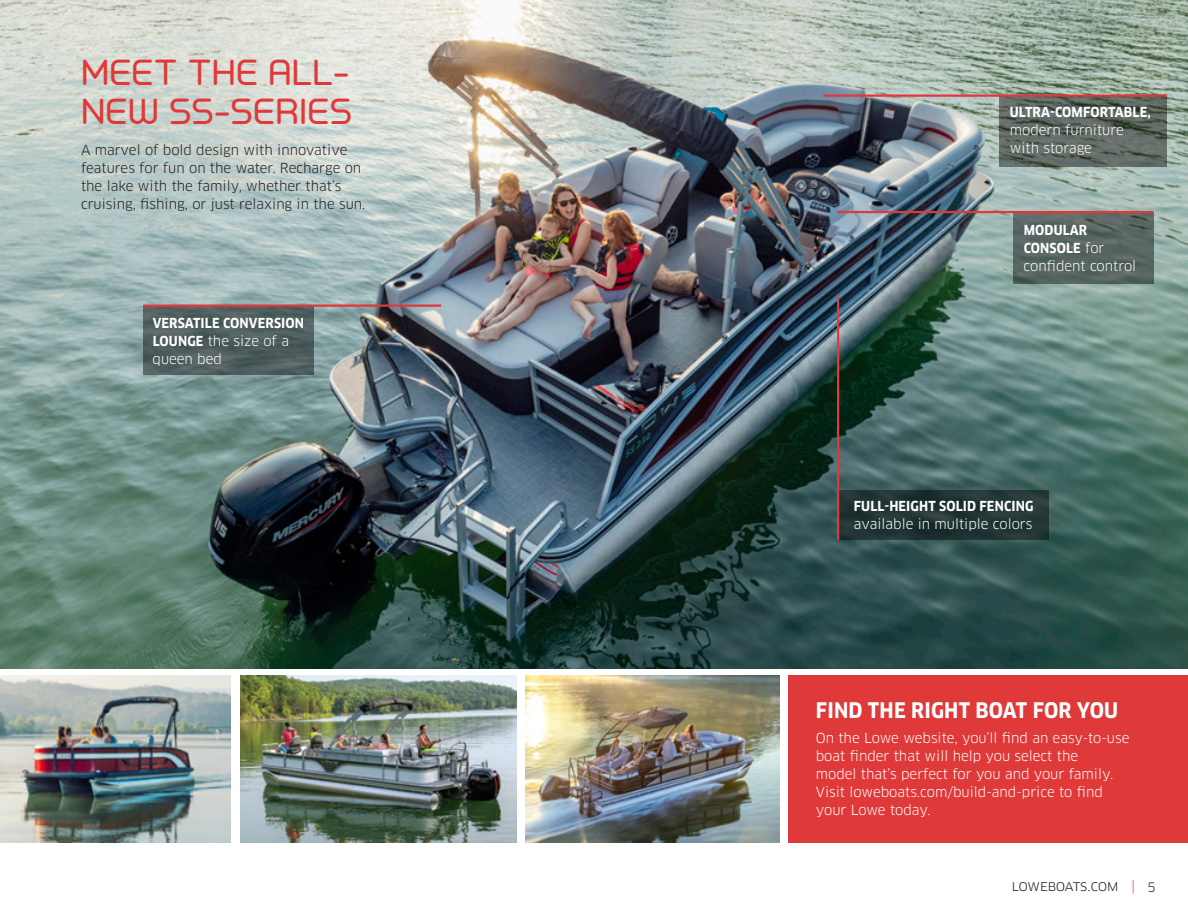
<style>
.page{position:relative;width:1188px;height:918px;background:#fff}
.page>*{position:absolute;margin:0;border:0;box-sizing:border-box;transform-origin:0 0}
.Headline{font:600 33px/39px "Primus";color:#df393a}
.Headline-2{font:700 condensed 21px "Clan OT";letter-spacing:.01em;color:#fff}
.Headline-3{font:13.5px/18px "Clan OT";color:#fff}
.Headline-4{font:13.5px/18px "Clan OT";color:#231f20}
.body_copy{font:13.5px/18px "Clan OT";color:#fff}
.body_copy-2{font:700 condensed 13.5px/18px "Clan OT";letter-spacing:.01em;color:#fff}
.body_copy-3{font:13.5px "Clan OT";color:#231f20}
.body_copy-4{font:12.75px "Clan OT";color:#231f20}
.s1{font-weight:400;font-stretch:normal}
.s2{font-weight:700;font-stretch:condensed}
.s3{color:#df393a}
</style>
<div class="page">
<img style="left:0;top:0;width:1188px;height:669px">
<svg style="left:143px;top:307px;width:170px;height:67px;background:#4f5e5e"></svg>
<div style="left:837px;top:490px;width:212px;height:50px;background:#223535"></div>
<svg style="left:1013px;top:213px;width:141px;height:70px;background:#586561"></svg>
<svg style="left:999px;top:97px;width:167px;height:69px;background:#5b655e"></svg>
<hr style="left:143px;top:304px;width:298px;height:3px;background:#df393a">
<hr style="left:837px;top:297px;width:2px;height:243px;background:#df393a">
<hr style="left:837px;top:211px;width:317px;height:2px;background:#df393a">
<hr style="left:823px;top:94px;width:343px;height:3px;background:#df393a">
<div style="left:788px;top:675px;width:400px;height:167px;background:#df393a"></div>
<img style="left:526px;top:675px;width:254px;height:167px">
<img style="left:240px;top:675px;width:277px;height:167px">
<img style="left:0;top:675px;width:231px;height:167px">
<p class="Headline" style="left:81px;top:53px;width:273px">MEET THE ALL-<br>NEW SS-SERIES</p>
<p class="Headline-4" style="left:81px;top:141px;width:286px">A marvel of bold design with innovative features for fun on the water. Recharge on the lake with the family, whether that’s cruising, fishing, or just relaxing in the sun.</p>
<p class="body_copy-2" style="left:153px;top:314px;width:153px">VERSATILE CONVERSION<br>LOUNGE <span class="s1">the size of a queen bed</span></p>
<p class="body_copy" style="left:1010px;top:103px;width:142px"><span class="s2">ULTRA-COMFORTABLE, </span>modern furniture with storage</p>
<p class="body_copy" style="left:1024px;top:221px;width:114px"><span class="s2">MODULAR<br>CONSOLE</span> for confident control</p>
<p class="body_copy" style="left:854px;top:497px;width:181px"><span class="s2">FULL-HEIGHT SOLID FENCING </span>available in multiple colors</p>
<p class="Headline-2" style="left:816px;top:698px;width:304px">FIND THE RIGHT BOAT FOR YOU</p>
<p class="Headline-3" style="left:816px;top:729px;width:315px">On the Lowe website, you’ll find an easy-to-use boat finder that will help you select the<br>model that’s perfect for you and your family.<br>Visit loweboats.com/build-and-price to find your Lowe today.</p>
<p class="body_copy-3" style="left:1012px;top:878px;width:125px">loweboats.com <span class="s3">|</span></p>
<p class="body_copy-4" style="left:1147px;top:880px;width:10px">5</p>
</div>
